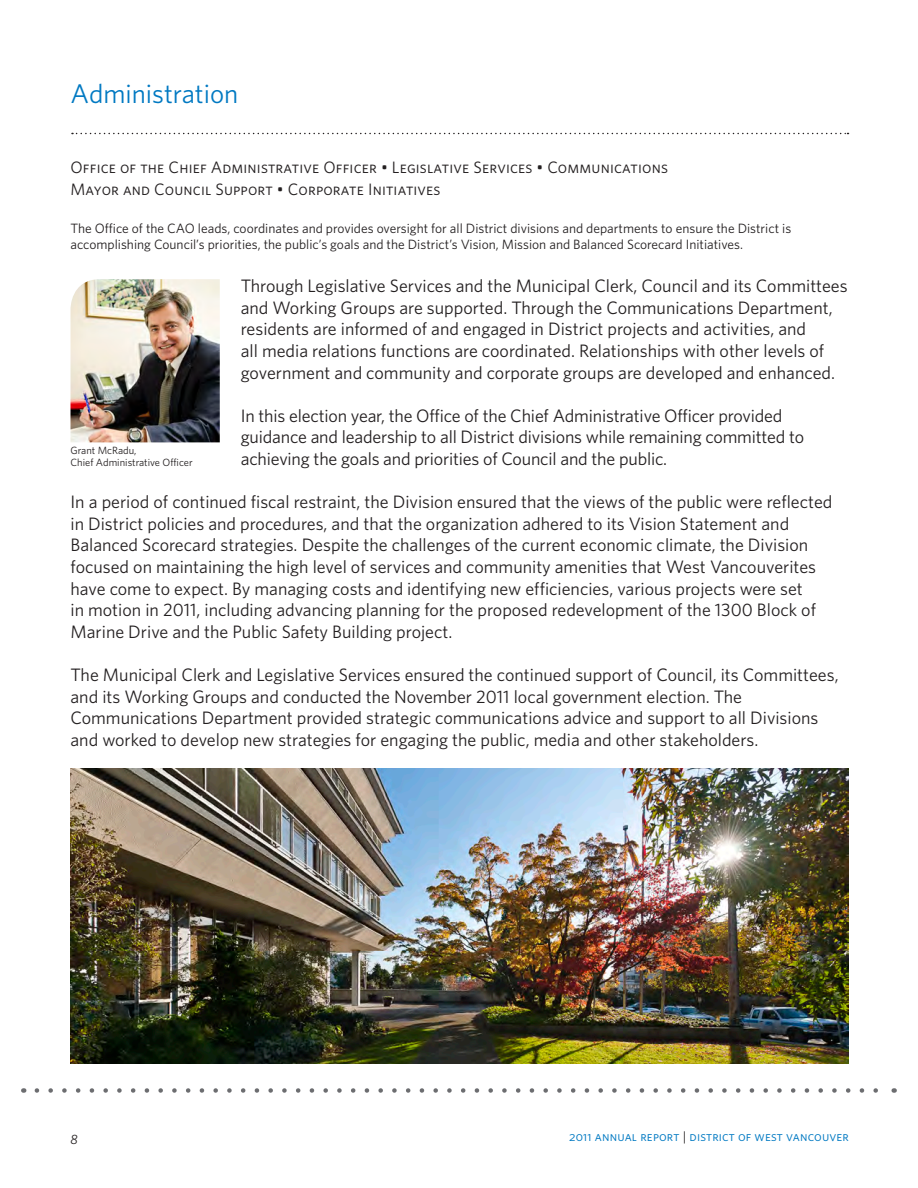
<style>
.page{position:relative;width:918px;height:1188px;background:#fff}
.page>*{position:absolute;margin:0;border:0;box-sizing:border-box;transform-origin:0 0}
.t1{font:27px "Whitney";color:#0079c2}
.t2{font:18px/21.6px "Whitney";color:#231f20}
.t3{font:16.5px "Whitney Book SC";letter-spacing:.01em;color:#231f20}
.t4{font:13.5px/16.2px "Whitney";color:#231f20}
.t5{font:13.5px "Whitney Book SC";letter-spacing:.01em;color:#0079c2}
.t6{font:italic 13.5px "Whitney";color:#231f20}
.t7{font:10.5px "Whitney";color:#231f20}
.s1{color:#231f20}
</style>
<div class="page">
<svg style="left:72px;top:133px;width:777px;height:1px"></svg>
<svg style="left:37px;top:1088px;width:841px;height:5px"></svg>
<img style="left:71px;top:279px;width:149px;height:163px">
<img style="left:70px;top:769px;width:779px;height:294px">
<p class="t1" style="left:70px;top:78px;width:169px">Administration</p>
<p class="t3" style="left:70px;top:158px;width:599px">Office of the Chief Administrative Officer • Legislative Services • Communications</p>
<p class="t3" style="left:70px;top:180px;width:372px">Mayor and Council Support • Corporate Initiatives</p>
<p class="t4" style="left:70px;top:220px;width:722px">The Office of the CAO leads, coordinates and provides oversight for all District divisions and departments to ensure the District is accomplishing Council’s priorities, the public’s goals and the District’s Vision, Mission and Balanced Scorecard Initiatives.</p>
<p class="t2" style="left:241px;top:275px;width:608px">Through Legislative Services and the Municipal Clerk, Council and its Committees and Working Groups are supported. Through the Communications Department, residents are informed of and engaged in District projects and activities, and<br>all media relations functions are coordinated. Relationships with other levels of government and community and corporate groups are developed and enhanced.</p>
<p class="t2" style="left:241px;top:404px;width:565px">In this election year, the Office of the Chief Administrative Officer provided guidance and leadership to all District divisions while remaining committed to achieving the goals and priorities of Council and the public.</p>
<p class="t2" style="left:70px;top:491px;width:763px">In a period of continued fiscal restraint, the Division ensured that the views of the public were reflected in District policies and procedures, and that the organization adhered to its Vision Statement and Balanced Scorecard strategies. Despite the challenges of the current economic climate, the Division focused on maintaining the high level of services and community amenities that West Vancouverites have come to expect. By managing costs and identifying new efficiencies, various projects were set<br>in motion in 2011, including advancing planning for the proposed redevelopment of the 1300 Block of Marine Drive and the Public Safety Building project.</p>
<p class="t2" style="left:70px;top:663px;width:770px">The Municipal Clerk and Legislative Services ensured the continued support of Council, its Committees, and its Working Groups and conducted the November 2011 local government election. The Communications Department provided strategic communications advice and support to all Divisions and worked to develop new strategies for engaging the public, media and other stakeholders.</p>
<p class="t7" style="left:70px;top:444px;width:68px">Grant McRadu,</p>
<p class="t7" style="left:70px;top:457px;width:124px">Chief Administrative Officer</p>
<p class="t6" style="left:70px;top:1131px;width:9px">8</p>
<p class="t5" style="left:569px;top:1128px;width:281px">2011 annual report <span class="s1">|</span> district of west vancouver</p>
</div>
